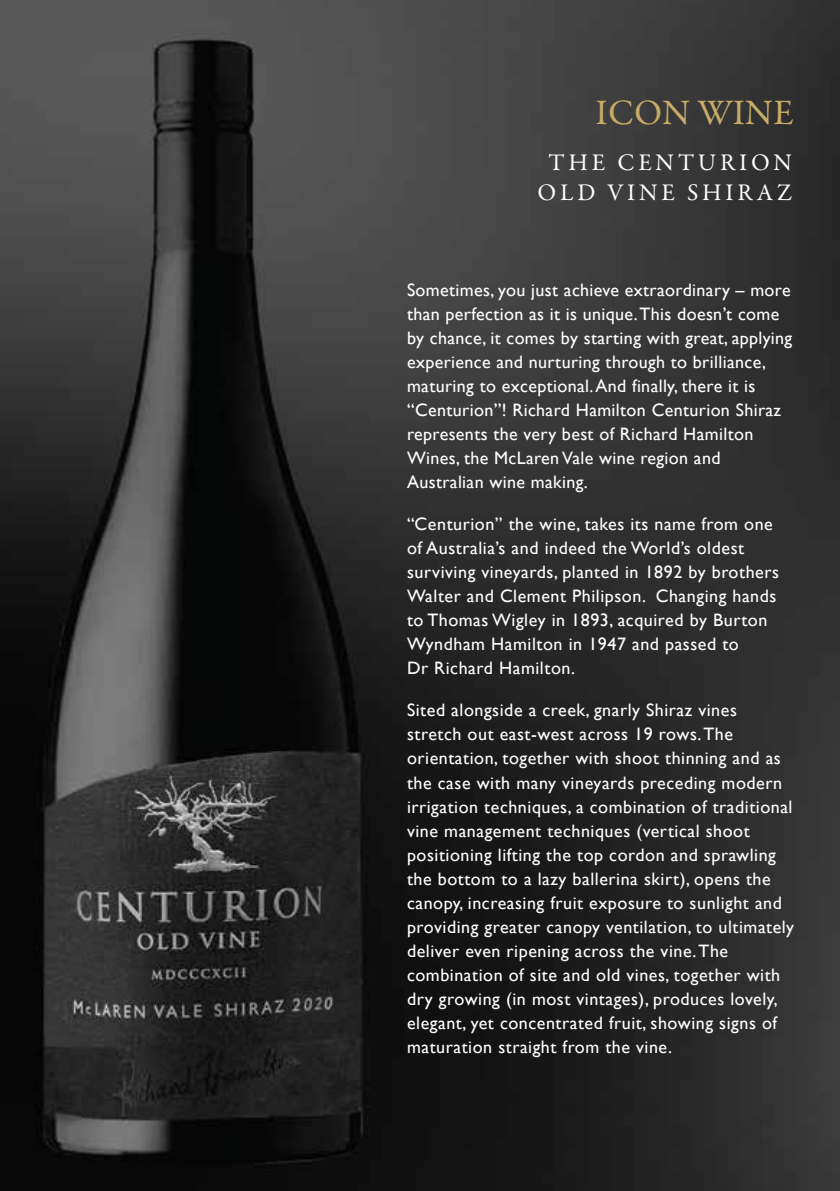
<style>
.page{position:relative;width:840px;height:1191px;background:#fff}
.page>*{position:absolute;margin:0;border:0;box-sizing:border-box;transform-origin:0 0}
.t1{font:36px "Garamond Premr Pro";letter-spacing:.01em;color:#c7ac68}
.t2{font:24px/30px "Garamond Premr Pro";letter-spacing:.16em;color:#fff;text-align:center}
.t3{font:18px/24px "Gill Sans";letter-spacing:.03em;color:#fff}
</style>
<div class="page">
<img style="left:0;top:0;width:839px;height:1191px">
<h1 class="t1" style="left:595px;top:91px;width:199px">ICON WINE</h1>
<h2 class="t2" style="left:537px;top:148px;width:256px">THE CENTURION<br>OLD VINE SHIRAZ</h2>
<p class="t3" style="left:407px;top:279px;width:386px">Sometimes, you just achieve extraordinary – more than perfection as it is unique. This doesn’t come by chance, it comes by starting with great, applying experience and nurturing through to brilliance, maturing to exceptional. And finally, there it is “Centurion”! Richard Hamilton Centurion Shiraz represents the very best of Richard Hamilton Wines, the McLaren Vale wine region and Australian wine making.</p>
<p class="t3" style="left:407px;top:513px;width:373px">“Centurion” the wine, takes its name from one of Australia’s and indeed the World’s oldest surviving vineyards, planted in 1892 by brothers Walter and Clement Philipson. Changing hands to Thomas Wigley in 1893, acquired by Burton Wyndham Hamilton in 1947 and passed to<br>Dr Richard Hamilton.</p>
<p class="t3" style="left:407px;top:698px;width:388px">Sited alongside a creek, gnarly Shiraz vines stretch out east-west across 19 rows. The orientation, together with shoot thinning and as the case with many vineyards preceding modern irrigation techniques, a combination of traditional vine management techniques (vertical shoot positioning lifting the top cordon and sprawling the bottom to a lazy ballerina skirt), opens the canopy, increasing fruit exposure to sunlight and providing greater canopy ventilation, to ultimately deliver even ripening across the vine. The combination of site and old vines, together with dry growing (in most vintages), produces lovely, elegant, yet concentrated fruit, showing signs of maturation straight from the vine.</p>
</div>
